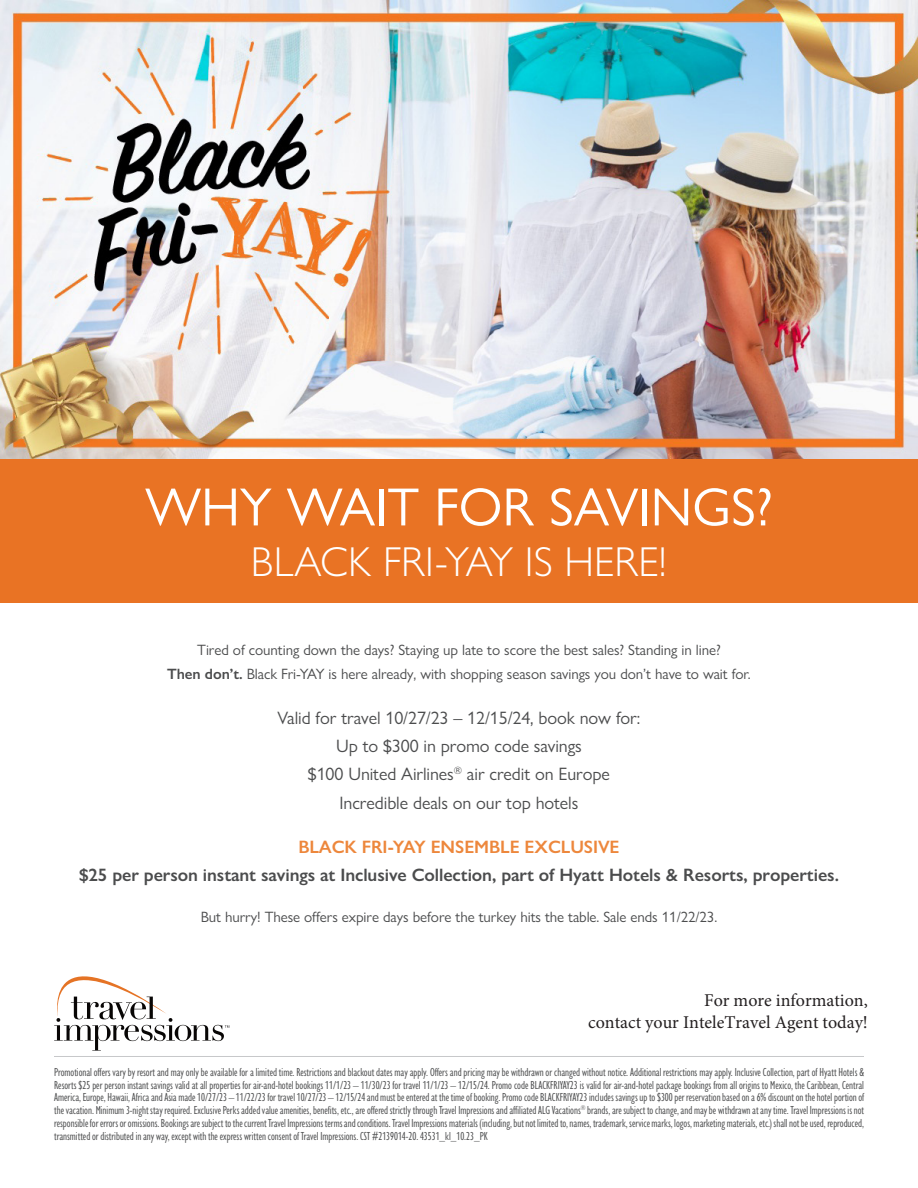
<style>
.page{position:relative;width:918px;height:1188px;background:#fff}
.page>*{position:absolute;margin:0;border:0;box-sizing:border-box;transform-origin:0 0}
.t1{font:54px "Gill Sans Nova";color:#fff}
.t2{font:300 42px "Gill Sans Nova";color:#fff}
.t3{font:18px/28.3px "Gill Sans Nova";letter-spacing:-.005em;color:#4b4c4d;text-align:center}
.t4{font:600 18px/28.3px "Gill Sans Nova";letter-spacing:-.005em;color:#4b4c4d;text-align:center}
.t5{font:18px/22px "Minion Pro";color:#231f20;text-align:right}
.t6{font:15px/24.8px "Gill Sans Nova";letter-spacing:-.005em;color:#4b4c4d;text-align:center}
.t7{font:condensed 12px/12.8px "Gill Sans Nova";color:#4b4c4d;text-align:justify}
.s1{font-weight:600}
.s2{color:#ed873c}
</style>
<div class="page">
<hr style="left:54px;top:1056px;width:810px;height:1px;background:#c7c8ca">
<svg style="left:54px;top:976px;width:175px;height:75px"></svg>
<div style="left:0;top:459px;width:918px;height:144px;background:#e97324"></div>
<img style="left:0;top:0;width:918px;height:459px">
<p class="t1" style="left:145px;top:474px;width:629px">WHY WAIT FOR SAVINGS?</p>
<p class="t2" style="left:251px;top:536px;width:418px">BLACK FRI-YAY IS HERE!</p>
<p class="t6" style="left:167px;top:637px;width:585px">Tired of counting down the days? Staying up late to score the best sales? Standing in line?<br><span class="s1">Then don’t.</span> Black Fri-YAY is here already, with shopping season savings you don’t have to wait for.</p>
<p class="t3" style="left:278px;top:703px;width:364px">Valid for travel 10/27/23 – 12/15/24, book now for:<br>Up to $300 in promo code savings<br>$100 United Airlines<sup>®</sup> air credit on Europe Incredible deals on our top hotels</p>
<p class="t4" style="left:79px;top:832px;width:761px"><span class="s2">BLACK FRI-YAY ENSEMBLE EXCLUSIVE<br></span>$25 per person instant savings at Inclusive Collection, part of Hyatt Hotels &amp; Resorts, properties.</p>
<p class="t6" style="left:201px;top:904px;width:518px">But hurry! These offers expire days before the turkey hits the table. Sale ends 11/22/23.</p>
<p class="t5" style="left:588px;top:989px;width:281px">For more information,<br>contact your InteleTravel Agent today!</p>
<p class="t7" style="left:54px;top:1065px;width:812px">Promotionaloffers vary by resort and may only be available for a limited time. Restrictions and blackoutdates may apply. Offers and pricing may be withdrawn or changed without notice. Additional restrictions may apply. Inclusive Collection, part of Hyatt Hotels &amp; Resorts $25 per person instant savings valid at all properties for air-and-hotel bookings 11/1/23 – 11/30/23 for travel 11/1/23 – 12/15/24. Promo code BLACKFRIYAY23 is valid for air-and-hotel package bookings from all origins to Mexico, the Caribbean, Central America, Europe, Hawaii, Africa and Asia made 10/27/23 – 11/22/23 for travel 10/27/23 – 12/15/24 and must be entered at the time of booking. Promo code BLACKFRIYAY23 includes savings up to $300 per reservation based on a 6% discount on the hotel portion of the vacation. Minimum 3-night stay required. Exclusive Perks added value amenities, benefits, etc., are offered strictly through Travel Impressions and affiliated ALG Vacations<sup>®</sup> brands, are subject to change, and may be withdrawn at any time. Travel Impressions is not responsible for errors or omissions. Bookings are subject to the current Travel Impressions terms and conditions. Travel Impressions materials (including, but not limited to, names, trademark, service marks, logos, marketing materials, etc.) shall not be used, reproduced, transmitted or distributed in any way, except with the express written consent of Travel Impressions. CST #2139014-20. 43531_kl_10.23_PK</p>
</div>
